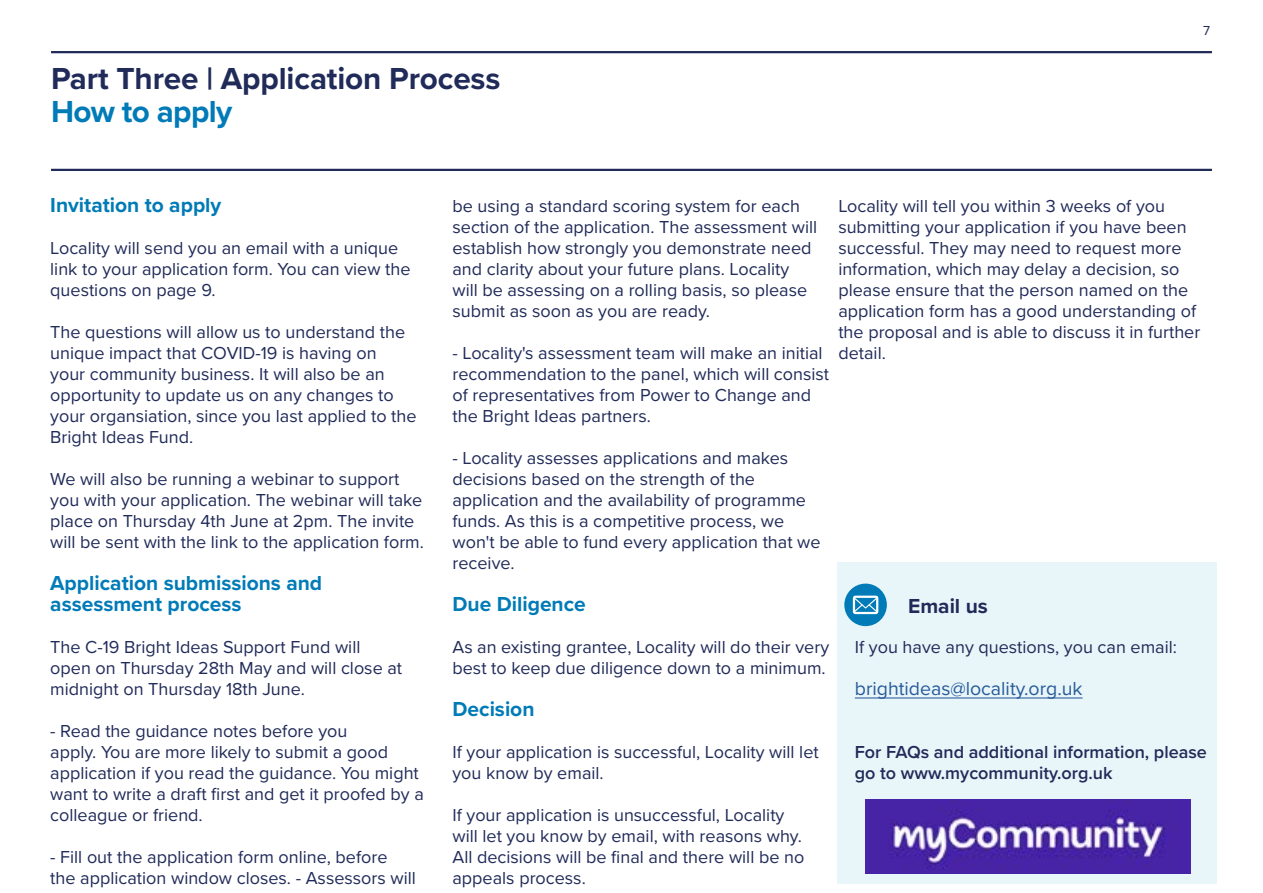
<style>
.page{position:relative;width:1263px;height:893px;background:#fff}
.page>*{position:absolute;margin:0;border:0;box-sizing:border-box;transform-origin:0 0}
.t1{font:700 31.5px "Proxima Nova";letter-spacing:-.005em;color:#212b59}
.t2{font:700 31.5px "Proxima Nova";letter-spacing:-.02em;color:#007bb7}
.t3{font:700 21px/21px "Proxima Nova";color:#007bb7}
.t4{font:700 21px "Proxima Nova";color:#212b59}
.t5{font:19.5px "Proxima Nova";color:#275b9b}
.t6{font:18px/21px "Proxima Nova";color:#212b59}
.t7{font:600 18px/21px "Proxima Nova";color:#212b59}
.t8{font:13.5px "Proxima Nova";color:#212b59}
</style>
<div class="page">
<div style="left:838px;top:562px;width:379px;height:322px;background:#e8f5f9"></div>
<hr style="left:51px;top:51px;width:1161px;height:2px;background:#212b59">
<hr style="left:51px;top:169px;width:1161px;height:2px;background:#212b59">
<div style="left:844px;top:584px;width:43px;height:42px;background:#007bb7;border-radius:50%"></div>
<svg style="left:853px;top:596px;width:25px;height:18px"></svg>
<hr style="left:855px;top:697px;width:227px;height:1px;background:#275b9b">
<img style="left:866px;top:800px;width:325px;height:74px">
<h1 class="t1" style="left:51px;top:55px;width:451px">Part Three | Application Process</h1>
<h1 class="t2" style="left:51px;top:88px;width:183px">How to apply</h1>
<p class="t8" style="left:1203px;top:20px;width:8px">7</p>
<p class="t3" style="left:50px;top:194px;width:173px">Invitation to apply</p>
<p class="t6" style="left:50px;top:237px;width:362px">Locality will send you an email with a unique link to your application form. You can view the questions on page 9.</p>
<p class="t6" style="left:50px;top:321px;width:368px">The questions will allow us to understand the unique impact that COVID-19 is having on<br>your community business. It will also be an opportunity to update us on any changes to your organsiation, since you last applied to the Bright Ideas Fund.</p>
<p class="t6" style="left:50px;top:468px;width:375px">We will also be running a webinar to support you with your application. The webinar will take place on Thursday 4th June at 2pm. The invite will be sent with the link to the application form.</p>
<p class="t3" style="left:50px;top:572px;width:273px">Application submissions and assessment process</p>
<p class="t6" style="left:50px;top:636px;width:353px">The C-19 Bright Ideas Support Fund will open on Thursday 28th May and will close at midnight on Thursday 18th June.</p>
<p class="t6" style="left:50px;top:720px;width:375px">- Read the guidance notes before you<br>apply. You are more likely to submit a good application if you read the guidance. You might want to write a draft first and get it proofed by a colleague or friend.</p>
<p class="t6" style="left:50px;top:846px;width:367px">- Fill out the application form online, before the application window closes. - Assessors will</p>
<p class="t6" style="left:452px;top:195px;width:366px">be using a standard scoring system for each section of the application. The assessment will establish how strongly you demonstrate need and clarity about your future plans. Locality will be assessing on a rolling basis, so please submit as soon as you are ready.</p>
<p class="t6" style="left:452px;top:342px;width:378px">- Locality's assessment team will make an initial recommendation to the panel, which will consist of representatives from Power to Change and the Bright Ideas partners.</p>
<p class="t6" style="left:452px;top:447px;width:370px">- Locality assesses applications and makes decisions based on the strength of the application and the availability of programme funds. As this is a competitive process, we won't be able to fund every application that we receive.</p>
<p class="t3" style="left:452px;top:593px;width:135px">Due Diligence</p>
<p class="t6" style="left:452px;top:636px;width:378px">As an existing grantee, Locality will do their very best to keep due diligence down to a minimum.</p>
<p class="t3" style="left:452px;top:698px;width:84px">Decision</p>
<p class="t6" style="left:452px;top:741px;width:368px">If your application is successful, Locality will let you know by email.</p>
<p class="t6" style="left:452px;top:804px;width:353px">If your application is unsuccessful, Locality will let you know by email, with reasons why.<br>All decisions will be final and there will be no appeals process.</p>
<p class="t6" style="left:838px;top:195px;width:363px">Locality will tell you within 3 weeks of you submitting your application if you have been successful. They may need to request more information, which may delay a decision, so please ensure that the person named on the application form has a good understanding of the proposal and is able to discuss it in further detail.</p>
<p class="t4" style="left:908px;top:590px;width:81px">Email us</p>
<p class="t6" style="left:855px;top:636px;width:324px">If you have any questions, you can email:</p>
<p class="t5" style="left:855px;top:674px;width:229px">brightideas@locality.org.uk</p>
<p class="t7" style="left:855px;top:741px;width:354px">For FAQs and additional information, please go to www.mycommunity.org.uk</p>
</div>
